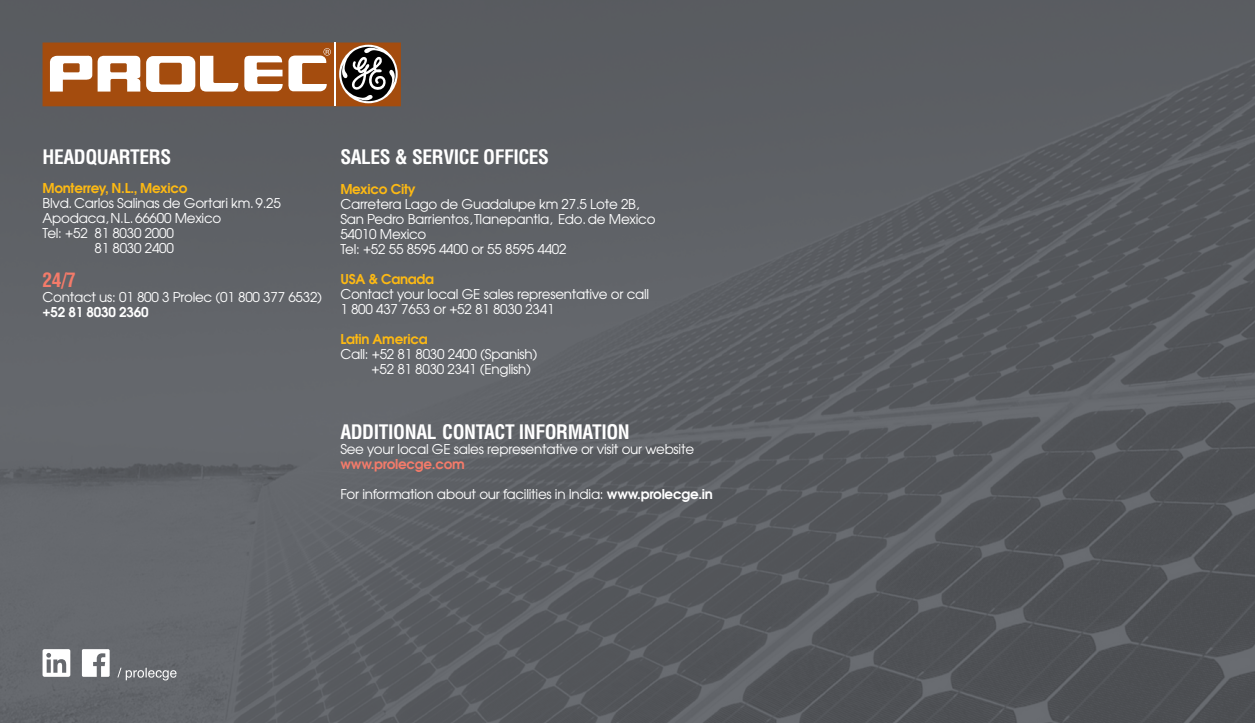
<style>
.page{position:relative;width:1255px;height:723px;background:#fff}
.page>*{position:absolute;margin:0;border:0;box-sizing:border-box;transform-origin:0 0}
.t1{font:700 condensed 19.5px "Helvetica";letter-spacing:-.02em;color:#fff}
.t2{font:700 condensed 19.5px "Helvetica";color:#f47b6a}
.t3{font:13.5px/15px "Avant Garde";letter-spacing:-.02em;color:#fff}
.t4{font:600 13.5px "Avant Garde";letter-spacing:-.02em;color:#fdb913}
.t5{font:600 13.5px "Avant Garde";letter-spacing:-.02em;color:#f47b6a}
.t6{font:600 13.5px "Avant Garde";letter-spacing:-.02em;color:#fff}
.s1{font-weight:600}
</style>
<div class="page">
<img style="left:0;top:0;width:1254px;height:723px">
<svg style="left:43px;top:43px;width:358px;height:63px"></svg>
<svg style="left:82px;top:649px;width:28px;height:28px"></svg>
<svg style="left:43px;top:649px;width:27px;height:28px"></svg>
<svg style="left:117px;top:668px;width:59px;height:12px"></svg>
<h1 class="t1" style="left:43px;top:145px;width:130px">HEADQUARTERS</h1>
<p class="t4" style="left:43px;top:179px;width:146px">Monterrey, N.L., Mexico</p>
<p class="t3" style="left:43px;top:195px;width:240px">Blvd. Carlos Salinas de Gortari km. 9.25</p>
<p class="t3" style="left:43px;top:210px;width:180px">Apodaca,N.L.66600 Mexico</p>
<p class="t3" style="left:43px;top:225px;width:133px">Tel: +52 81 8030 2000</p>
<p class="t3" style="left:95px;top:240px;width:81px">81 8030 2400</p>
<h1 class="t2" style="left:43px;top:268px;width:35px">24/7</h1>
<p class="t3" style="left:43px;top:290px;width:281px">Contact us: 01 800 3 Prolec (01 800 377 6532)</p>
<p class="t6" style="left:43px;top:304px;width:108px">+52 81 8030 2360</p>
<h1 class="t1" style="left:340px;top:145px;width:210px">SALES &amp; SERVICE OFFICES</h1>
<p class="t4" style="left:340px;top:181px;width:77px">Mexico City</p>
<p class="t3" style="left:340px;top:197px;width:317px">Carretera Lago de Guadalupe km 27.5 Lote 2B, San Pedro Barrientos, Tlanepantla, Edo. de Mexico 54010 Mexico<br>Tel: +52 55 8595 4400 or 55 8595 4402</p>
<p class="t4" style="left:340px;top:271px;width:95px">USA &amp; Canada</p>
<p class="t3" style="left:340px;top:287px;width:310px">Contact your local GE sales representative or call<br>1 800 437 7653 or +52 81 8030 2341</p>
<p class="t4" style="left:340px;top:331px;width:89px">Latin America</p>
<p class="t3" style="left:371px;top:347px;width:167px;text-indent:-31px">Call: +52 81 8030 2400 (Spanish) +52 81 8030 2341 (English)</p>
<h1 class="t1" style="left:340px;top:420px;width:291px">ADDITIONAL CONTACT INFORMATION</h1>
<p class="t3" style="left:340px;top:441px;width:355px">See your local GE sales representative or visit our website</p>
<p class="t5" style="left:340px;top:455px;width:126px">www.prolecge.com</p>
<p class="t3" style="left:340px;top:486px;width:374px">For information about our facilities in India: <span class="s1">www.prolecge.in</span></p>
</div>
